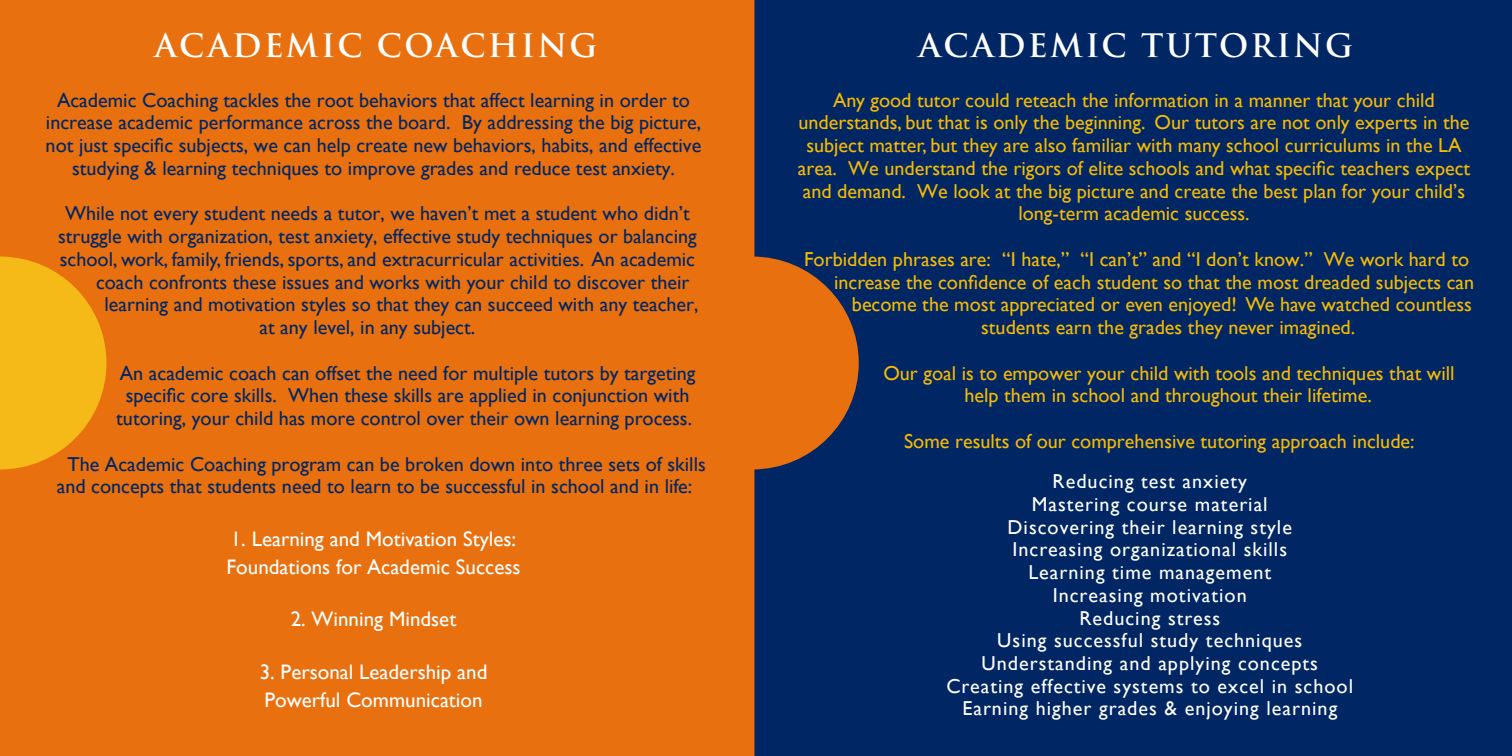
<style>
.page{position:relative;width:1512px;height:756px;background:#fff}
.page>*{position:absolute;margin:0;border:0;box-sizing:border-box;transform-origin:0 0}
.t1{font:700 31.5px "Trajan Pro";letter-spacing:.075em;color:#fff}
.t2{font:21px/28px "Gill Sans";color:#fff}
.t3{font:20.12px/22.8px "Gill Sans";color:#002664;text-align:center}
.t4{font:20.12px/22.8px "Gill Sans";color:#f5ba04;text-align:center}
.t5{font:20.12px/22.8px "Gill Sans";letter-spacing:.05em;color:#fff;text-align:center}
</style>
<div class="page">
<div style="left:0;top:0;width:754px;height:756px;background:#e8700f"></div>
<div style="left:754px;top:0;width:758px;height:756px;background:#002664"></div>
<svg style="left:0;top:257px;width:106px;height:212px;background:#f2aa16"></svg>
<svg style="left:731px;top:256px;width:129px;height:214px;background:#bd621e"></svg>
<h1 class="t1" style="left:155px;top:26px;width:107px">ACADEM</h1>
<h1 class="t1" style="left:321px;top:26px;width:278px">IC COACHING</h1>
<h1 class="t1" style="left:919px;top:26px;width:107px">ACADEM</h1>
<h1 class="t1" style="left:1085px;top:26px;width:269px">IC TUTORING</h1>
<p class="t3" style="left:46px;top:89px;width:657px">Academic Coaching tackles the root behaviors that affect learning in order to increase academic performance across the board. By addressing the big picture, not just specific subjects, we can help create new behaviors, habits, and effective studying &amp; learning techniques to improve grades and reduce test anxiety.</p>
<p class="t3" style="left:65px;top:203px;width:626px">While not every student needs a tutor, we haven’t met a student who didn’t</p>
<p class="t3" style="left:58px;top:225px;width:640px">struggle with organization, test anxiety, effective study techniques or balancing</p>
<p class="t3" style="left:60px;top:248px;width:637px">school, work, family, friends, sports, and extracurricular activities. An academic</p>
<p class="t3" style="left:96px;top:271px;width:595px">coach confronts these issues and works with your child to discover their</p>
<p class="t3" style="left:104px;top:294px;width:596px">learning and motivation styles so that they can succeed with any teacher,</p>
<p class="t3" style="left:259px;top:316px;width:217px">at any level, in any subject.</p>
<p class="t3" style="left:116px;top:362px;width:581px">An academic coach can offset the need for multiple tutors by targeting specific core skills. When these skills are applied in conjunction with tutoring, your child has more control over their own learning process.</p>
<p class="t3" style="left:57px;top:453px;width:651px;text-align:left;text-indent:11px">The Academic Coaching program can be broken down into three sets of skills and concepts that students need to learn to be successful in school and in life:</p>
<p class="t2" style="left:226px;top:525px;width:296px">1. Learning and Motivation Styles:<br>Foundations for Academic Success</p>
<p class="t2" style="left:291px;top:606px;width:167px">2. Winning Mindset</p>
<p class="t2" style="left:260px;top:658px;width:229px">3. Personal Leadership and<br>Powerful Communication</p>
<p class="t4" style="left:798px;top:88px;width:674px">Any good tutor could reteach the information in a manner that your child understands, but that is only the beginning. Our tutors are not only experts in the subject matter, but they are also familiar with many school curriculums in the LA area. We understand the rigors of elite schools and what specific teachers expect and demand. We look at the big picture and create the best plan for your child’s long-term academic success.</p>
<p class="t4" style="left:804px;top:247px;width:667px">Forbidden phrases are: “I hate,” “I can’t” and “I don’t know.” We work hard to</p>
<p class="t4" style="left:834px;top:270px;width:642px">increase the confidence of each student so that the most dreaded subjects can</p>
<p class="t4" style="left:852px;top:293px;width:622px">become the most appreciated or even enjoyed! We have watched countless</p>
<p class="t4" style="left:981px;top:316px;width:376px">students earn the grades they never imagined.</p>
<p class="t4" style="left:883px;top:361px;width:573px">Our goal is to empower your child with tools and techniques that will help them in school and throughout their lifetime.</p>
<p class="t4" style="left:904px;top:429px;width:512px">Some results of our comprehensive tutoring approach include:</p>
<p class="t5" style="left:946px;top:470px;width:408px">Reducing test anxiety<br>Mastering course material<br>Discovering their learning style<br>Increasing organizational skills<br>Learning time management<br>Increasing motivation<br>Reducing stress<br>Using successful study techniques<br>Understanding and applying concepts<br>Creating effective systems to excel in school<br>Earning higher grades &amp; enjoying learning</p>
</div>
